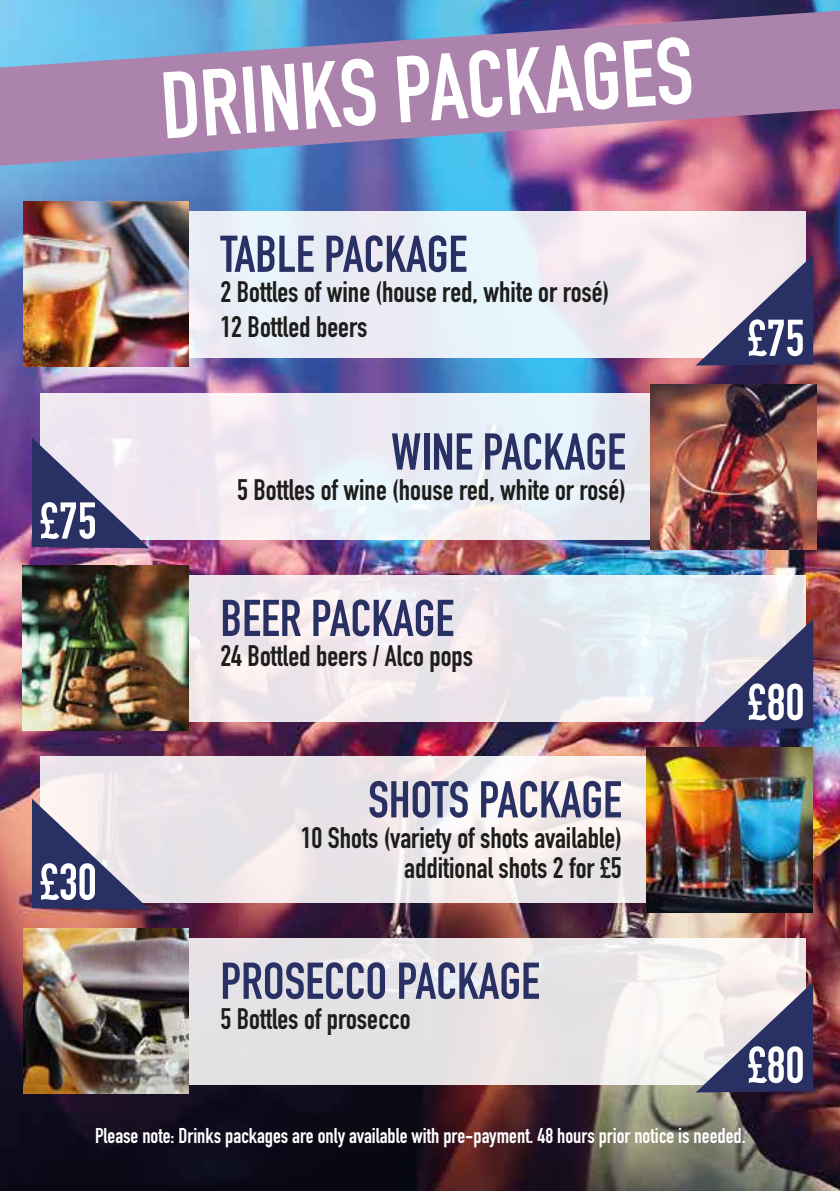
<style>
.page{position:relative;width:840px;height:1191px;background:#fff}
.page>*{position:absolute;margin:0;border:0;box-sizing:border-box;transform-origin:0 0}
.t1{font:700 92.8px "DIN Condensed";color:#fff}
.t2{font:700 50.8px "DIN Condensed";color:#283064}
.t3{font:700 50.8px "DIN Condensed";color:#fff}
.t4{font:700 29.2px/35.2px "DIN Condensed";color:#1d1d1b}
.t5{font:700 21.2px "DIN Condensed";color:#fff}
</style>
<div class="page">
<img style="left:0;top:0;width:839px;height:1191px">
<img style="left:0;top:11px;width:839px;height:155px">
<div style="left:172px;top:211px;width:633px;height:146px;background:linear-gradient(to right,#e4eef8,#f5ebee)"></div>
<img style="left:23px;top:201px;width:165px;height:166px">
<svg style="left:695px;top:255px;width:117px;height:110px;background:#9290ab"></svg>
<svg style="left:40px;top:393px;width:610px;height:147px;background:#ebebf3"></svg>
<img style="left:650px;top:384px;width:165px;height:165px">
<svg style="left:32px;top:437px;width:117px;height:111px;background:#8a89a9"></svg>
<svg style="left:188px;top:575px;width:617px;height:146px;fill:#ebe7ec"></svg>
<img style="left:23px;top:565px;width:165px;height:166px">
<svg style="left:695px;top:619px;width:117px;height:110px;background:#8c8ea9"></svg>
<svg style="left:40px;top:756px;width:606px;height:147px;fill:#eae4e8"></svg>
<img style="left:646px;top:747px;width:165px;height:165px">
<div style="left:172px;top:937px;width:633px;height:147px;background:linear-gradient(to right,#dddce0,#f8f3f0)"></div>
<img style="left:23px;top:928px;width:165px;height:165px">
<svg style="left:695px;top:981px;width:117px;height:111px"></svg>
<svg style="left:32px;top:798px;width:117px;height:111px;background:#8b8ba6"></svg>
<h2 class="t3" style="left:40px;top:486px;width:58px">£75</h2>
<h2 class="t3" style="left:40px;top:847px;width:58px">£30</h2>
<h1 class="t1" style="left:157px;top:44px;width:534px;rotate:-4deg">DRINKS PACKAGES</h1>
<h2 class="t2" style="left:220px;top:220px;width:248px">TABLE PACKAGE</h2>
<p class="t4" style="left:220px;top:274px;width:390px">2 Bottles of wine (house red, white or rosé)<br>12 Bottled beers</p>
<h2 class="t2" style="left:391px;top:417px;width:236px">WINE PACKAGE</h2>
<p class="t4" style="left:237px;top:472px;width:390px">5 Bottles of wine (house red, white or rosé)</p>
<h2 class="t2" style="left:220px;top:584px;width:235px">BEER PACKAGE</h2>
<p class="t4" style="left:220px;top:638px;width:254px">24 Bottled beers / Alco pops</p>
<h2 class="t2" style="left:368px;top:765px;width:255px">SHOTS PACKAGE</h2>
<p class="t4" style="left:300px;top:822px;width:322px;line-height:30.2px;text-align:right">10 Shots (variety of shots available) additional shots 2 for £5</p>
<h2 class="t2" style="left:220px;top:946px;width:321px">PROSECCO PACKAGE</h2>
<p class="t4" style="left:220px;top:1001px;width:191px">5 Bottles of prosecco</p>
<h2 class="t3" style="left:747px;top:304px;width:58px">£75</h2>
<h2 class="t3" style="left:747px;top:668px;width:58px">£80</h2>
<h2 class="t3" style="left:747px;top:1030px;width:58px">£80</h2>
<p class="t5" style="left:95px;top:1121px;width:651px">Please note: Drinks packages are only available with pre-payment. 48 hours prior notice is needed.</p>
</div>
